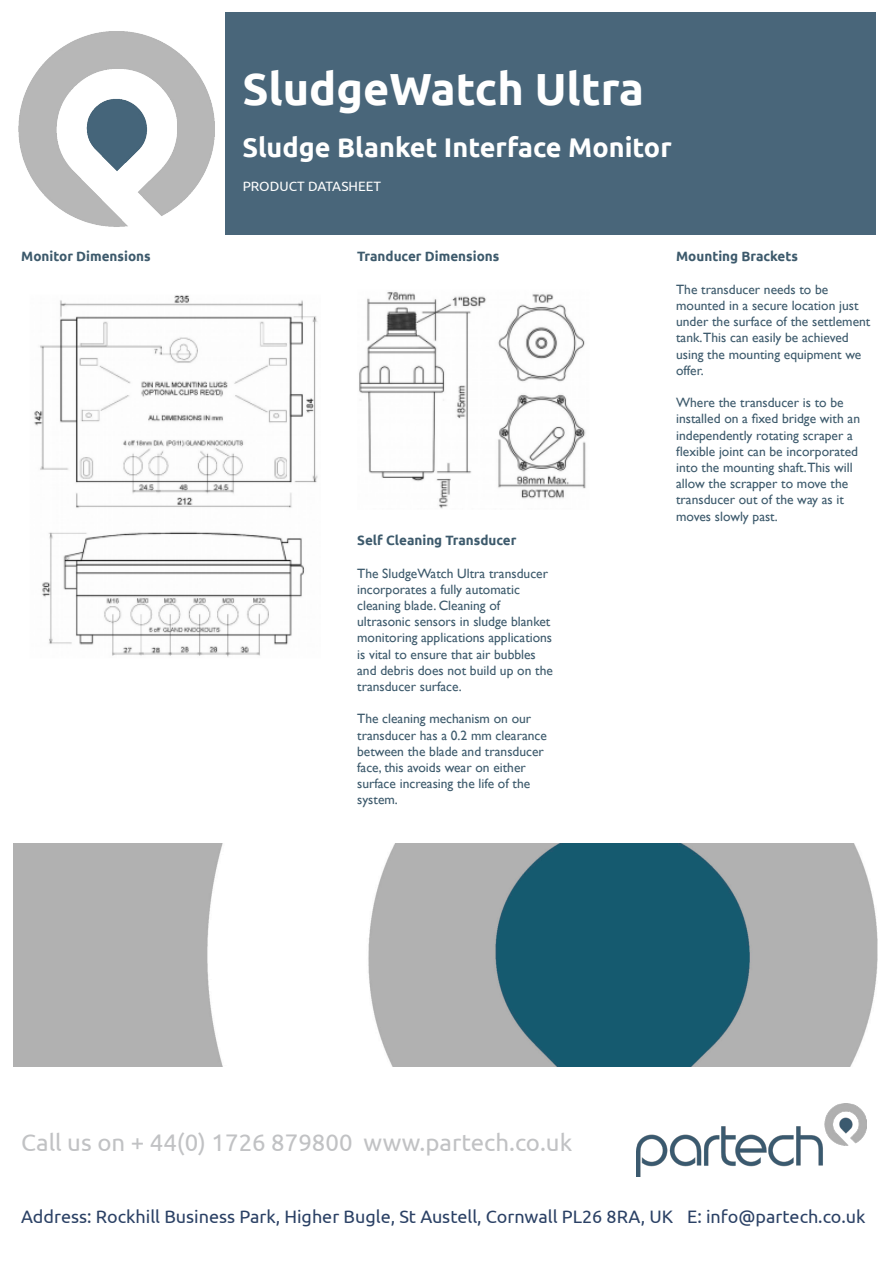
<style>
.page{position:relative;width:893px;height:1263px;background:#fff}
.page>*{position:absolute;margin:0;border:0;box-sizing:border-box;transform-origin:0 0}
.t1{font:700 45px "Ubuntu";color:#fff}
.t2{font:700 27px "Ubuntu";color:#fff}
.t3{font:24px "Ubuntu";color:#c1c2c4}
.t4{font:18px "Ubuntu";color:#2b4165}
.t5{font:13.5px/16.2px "Gill Sans";color:#3d5a6c}
.t6{font:700 13.5px "Ubuntu";color:#3d5a6c}
.t7{font:13.5px "Ubuntu";color:#fff}
</style>
<div class="page">
<div style="left:225px;top:13px;width:651px;height:222px;background:#49667a"></div>
<img style="left:18px;top:31px;width:197px;height:196px">
<img style="left:636px;top:1103px;width:230px;height:74px">
<img style="left:359px;top:291px;width:227px;height:218px">
<img style="left:34px;top:295px;width:284px;height:362px">
<img style="left:14px;top:843px;width:863px;height:223px">
<p class="t6" style="left:21px;top:248px;width:131px">Monitor Dimensions</p>
<p class="t1" style="left:242px;top:62px;width:403px">SludgeWatch Ultra</p>
<p class="t2" style="left:242px;top:131px;width:431px">Sludge Blanket Interface Monitor</p>
<p class="t7" style="left:243px;top:178px;width:140px">PRODUCT DATASHEET</p>
<p class="t6" style="left:357px;top:248px;width:144px">Tranducer Dimensions</p>
<p class="t6" style="left:357px;top:532px;width:161px">Self Cleaning Transducer</p>
<p class="t5" style="left:357px;top:565px;width:197px">The SludgeWatch Ultra transducer incorporates a fully automatic cleaning blade. Cleaning of ultrasonic sensors in sludge blanket monitoring applications applications is vital to ensure that air bubbles and debris does not build up on the transducer surface.</p>
<p class="t5" style="left:357px;top:711px;width:191px">The cleaning mechanism on our transducer has a 0.2 mm clearance between the blade and transducer face, this avoids wear on either surface increasing the life of the system.</p>
<p class="t6" style="left:676px;top:248px;width:123px">Mounting Brackets</p>
<p class="t5" style="left:676px;top:281px;width:196px">The transducer needs to be mounted in a secure location just under the surface of the settlement tank.This can easily be achieved using the mounting equipment we offer.</p>
<p class="t5" style="left:676px;top:395px;width:185px">Where the transducer is to be installed on a fixed bridge with an independently rotating scraper a flexible joint can be incorporated into the mounting shaft.This will allow the scrapper to move the transducer out of the way as it moves slowly past.</p>
<p class="t3" style="left:21px;top:1128px;width:552px">Call us on + 44(0) 1726 879800 www.partech.co.uk</p>
<p class="t4" style="left:21px;top:1205px;width:653px">Address: Rockhill Business Park, Higher Bugle, St Austell, Cornwall PL26 8RA, UK</p>
<p class="t4" style="left:687px;top:1206px;width:180px">E: info@partech.co.uk</p>
</div>
